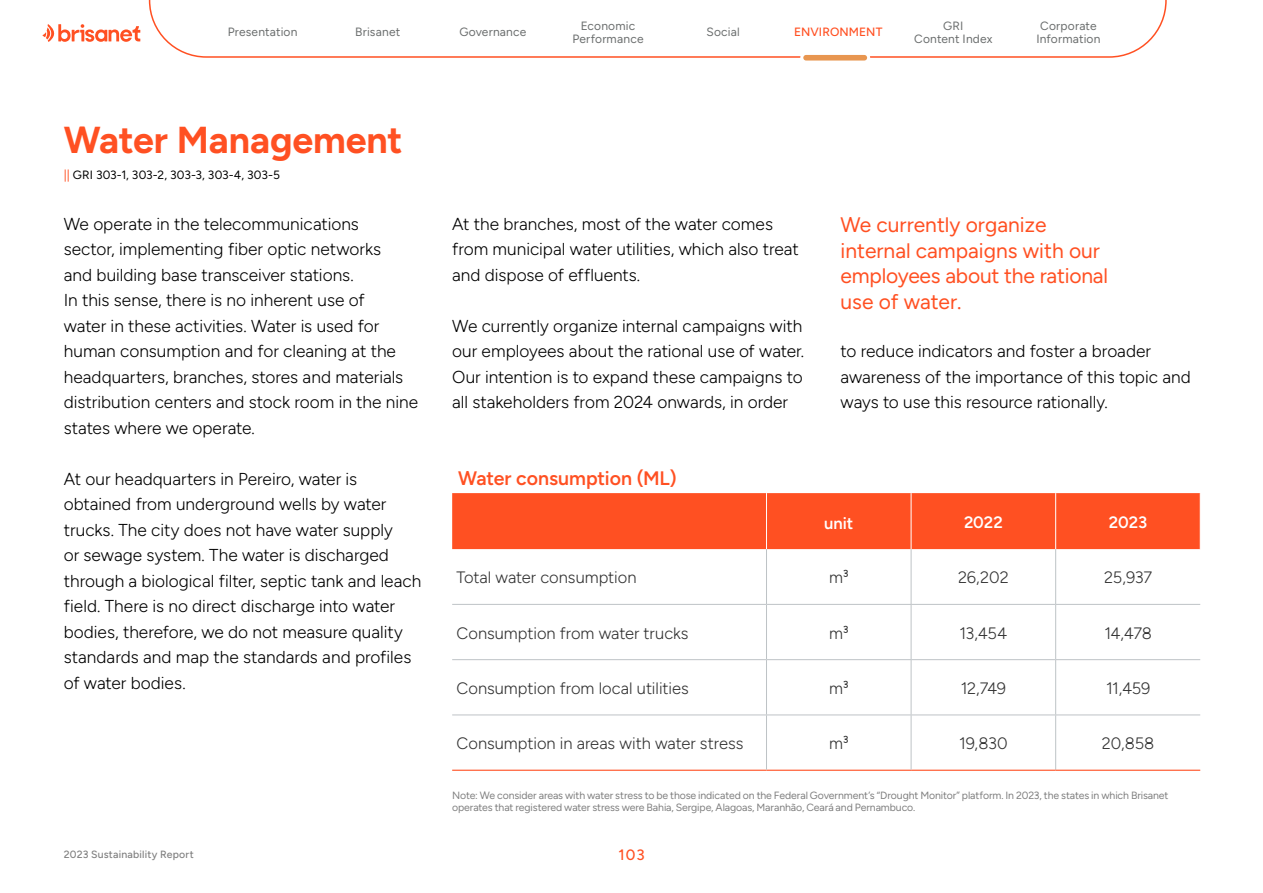
<style>
.page{position:relative;width:1263px;height:893px;background:#fff}
.page>*{position:absolute;margin:0;border:0;box-sizing:border-box;transform-origin:0 0}
._01_titulo_x_1{font:700 37.5px "Figtree";color:#ff5022}
._06_olho_texto{font:21px/25.5px "Figtree";color:#ff5022}
._10_tabelas_titulo{font:600 19.5px "Figtree";letter-spacing:-.005em;color:#ff5022}
._04_texto_corrido{font:300 17.25px/25.5px "Figtree";color:#000}
._12_tabela_dados{font:300 16.5px "Figtree";color:#333}
._11_tabela_cabecalho{font:600 16.5px "Figtree";letter-spacing:-.005em;color:#fff}
.t1{font:500 15px "Figtree";color:#ff5022}
.t2{font:12px/13.5px "Figtree";letter-spacing:.015em;color:#6b6e6e;text-align:center}
._04_texto_corrido-2{font:12px "Figtree";letter-spacing:.01em;color:#000}
.t3{font:500 12px "Figtree";letter-spacing:.01em;color:#ff5022}
._14_tabela_notas{font:10.5px/12px "Figtree";letter-spacing:-.01em;color:#808080}
.t4{font:500 10.5px "Figtree";letter-spacing:.02em;color:#808080}
.s1{color:#ff5022}
</style>
<div class="page">
<div style="left:452px;top:493px;width:748px;height:56px;background:#ff5022"></div>
<hr style="left:1055px;top:493px;width:1px;height:56px;background:#fff">
<hr style="left:766px;top:493px;width:1px;height:56px;background:#fff">
<hr style="left:911px;top:493px;width:1px;height:56px;background:#fff">
<hr style="left:452px;top:604px;width:314px;height:1px;background:#bec3c6">
<hr style="left:766px;top:604px;width:145px;height:1px;background:#bec3c6">
<hr style="left:911px;top:604px;width:145px;height:1px;background:#bec3c6">
<hr style="left:1056px;top:604px;width:144px;height:1px;background:#bec3c6">
<hr style="left:452px;top:659px;width:314px;height:1px;background:#bec3c6">
<hr style="left:766px;top:659px;width:145px;height:1px;background:#bec3c6">
<hr style="left:911px;top:659px;width:145px;height:1px;background:#bec3c6">
<hr style="left:1056px;top:659px;width:144px;height:1px;background:#bec3c6">
<hr style="left:452px;top:715px;width:314px;height:1px;background:#bec3c6">
<hr style="left:766px;top:715px;width:145px;height:1px;background:#bec3c6">
<hr style="left:911px;top:715px;width:145px;height:1px;background:#bec3c6">
<hr style="left:1056px;top:715px;width:144px;height:1px;background:#bec3c6">
<hr style="left:1055px;top:549px;width:1px;height:55px;background:#bec3c6">
<hr style="left:1055px;top:605px;width:1px;height:54px;background:#bec3c6">
<hr style="left:1055px;top:660px;width:1px;height:55px;background:#bec3c6">
<hr style="left:1055px;top:715px;width:1px;height:55px;background:#bec3c6">
<hr style="left:452px;top:770px;width:314px;height:1px;background:#ff5022">
<hr style="left:766px;top:770px;width:145px;height:1px;background:#ff5022">
<hr style="left:911px;top:770px;width:145px;height:1px;background:#ff5022">
<hr style="left:1056px;top:770px;width:144px;height:1px;background:#ff5022">
<hr style="left:766px;top:549px;width:1px;height:55px;background:#bec3c6">
<hr style="left:911px;top:549px;width:1px;height:55px;background:#bec3c6">
<hr style="left:766px;top:605px;width:1px;height:54px;background:#bec3c6">
<hr style="left:911px;top:605px;width:1px;height:54px;background:#bec3c6">
<hr style="left:766px;top:660px;width:1px;height:55px;background:#bec3c6">
<hr style="left:911px;top:660px;width:1px;height:55px;background:#bec3c6">
<hr style="left:766px;top:715px;width:1px;height:55px;background:#bec3c6">
<hr style="left:911px;top:715px;width:1px;height:55px;background:#bec3c6">
<svg style="left:149px;top:0;width:1018px;height:58px"></svg>
<svg style="left:42px;top:24px;width:98px;height:18px"></svg>
<svg style="left:799px;top:50px;width:73px;height:11px"></svg>
<p class="t2" style="left:572px;top:19px;width:73px">Economic<br>Performance</p>
<p class="t2" style="left:1036px;top:19px;width:66px">Corporate<br>Information</p>
<p class="t3" style="left:794px;top:25px;width:90px">ENVIRONMENT</p>
<p class="t2" style="left:914px;top:19px;width:80px">GRI<br>Content Index</p>
<p class="t2" style="left:228px;top:25px;width:71px">Presentation</p>
<p class="t2" style="left:355px;top:25px;width:47px">Brisanet</p>
<p class="t2" style="left:459px;top:25px;width:69px">Governance</p>
<p class="t2" style="left:706px;top:25px;width:35px">Social</p>
<p class="_01_titulo_x_1" style="left:64px;top:117px;width:340px">Water Management</p>
<p class="_04_texto_corrido-2" style="left:64px;top:168px;width:218px"><span class="s1">||</span> GRI 303-1, 303-2, 303-3, 303-4, 303-5</p>
<p class="_04_texto_corrido" style="left:64px;top:211px;width:356px">We operate in the telecommunications<br>sector, implementing fiber optic networks<br>and building base transceiver stations.<br>In this sense, there is no inherent use of<br>water in these activities. Water is used for human consumption and for cleaning at the headquarters, branches, stores and materials distribution centers and stock room in the nine states where we operate.</p>
<p class="_04_texto_corrido" style="left:64px;top:466px;width:359px">At our headquarters in Pereiro, water is obtained from underground wells by water trucks. The city does not have water supply<br>or sewage system. The water is discharged through a biological filter, septic tank and leach field. There is no direct discharge into water bodies, therefore, we do not measure quality standards and map the standards and profiles of water bodies.</p>
<p class="_04_texto_corrido" style="left:452px;top:211px;width:348px">At the branches, most of the water comes from municipal water utilities, which also treat and dispose of effluents.</p>
<p class="_04_texto_corrido" style="left:452px;top:313px;width:353px;text-align:justify">We currently organize internal campaigns with our employees about the rational use of water.<br>Our intention is to expand these campaigns to all stakeholders from 2024 onwards, in order</p>
<p class="_06_olho_texto" style="left:840px;top:212px;width:269px">We currently organize internal campaigns with our employees about the rational use of water.</p>
<p class="_04_texto_corrido" style="left:840px;top:338px;width:352px">to reduce indicators and foster a broader awareness of the importance of this topic and ways to use this resource rationally.</p>
<p class="_10_tabelas_titulo" style="left:458px;top:467px;width:220px">Water consumption (ML)</p>
<p class="_11_tabela_cabecalho" style="left:824px;top:513px;width:31px">unit</p>
<p class="_11_tabela_cabecalho" style="left:964px;top:512px;width:40px">2022</p>
<p class="_11_tabela_cabecalho" style="left:1109px;top:512px;width:40px">2023</p>
<p class="_12_tabela_dados" style="left:456px;top:568px;width:182px">Total water consumption</p>
<p class="_12_tabela_dados" style="left:829px;top:568px;width:21px">m³</p>
<p class="_12_tabela_dados" style="left:958px;top:568px;width:52px">26,202</p>
<p class="_12_tabela_dados" style="left:1104px;top:568px;width:49px">25,937</p>
<p class="_12_tabela_dados" style="left:456px;top:623px;width:234px">Consumption from water trucks</p>
<p class="_12_tabela_dados" style="left:829px;top:623px;width:21px">m³</p>
<p class="_12_tabela_dados" style="left:959px;top:623px;width:49px">13,454</p>
<p class="_12_tabela_dados" style="left:1104px;top:623px;width:49px">14,478</p>
<p class="_12_tabela_dados" style="left:456px;top:679px;width:234px">Consumption from local utilities</p>
<p class="_12_tabela_dados" style="left:829px;top:679px;width:21px">m³</p>
<p class="_12_tabela_dados" style="left:961px;top:679px;width:47px">12,749</p>
<p class="_12_tabela_dados" style="left:1106px;top:679px;width:46px">11,459</p>
<p class="_12_tabela_dados" style="left:456px;top:734px;width:289px">Consumption in areas with water stress</p>
<p class="_12_tabela_dados" style="left:829px;top:734px;width:21px">m³</p>
<p class="_12_tabela_dados" style="left:959px;top:734px;width:50px">19,830</p>
<p class="_12_tabela_dados" style="left:1102px;top:734px;width:54px">20,858</p>
<p class="_14_tabela_notas" style="left:452px;top:790px;width:718px">Note: We consider areas with water stress to be those indicated on the Federal Government’s “Drought Monitor” platform. In 2023, the states in which Brisanet operates that registered water stress were Bahia, Sergipe, Alagoas, Maranhão, Ceará and Pernambuco.</p>
<p class="t4" style="left:64px;top:849px;width:131px">2023 Sustainability Report</p>
<p class="t1" style="left:618px;top:846px;width:28px">103</p>
</div>
